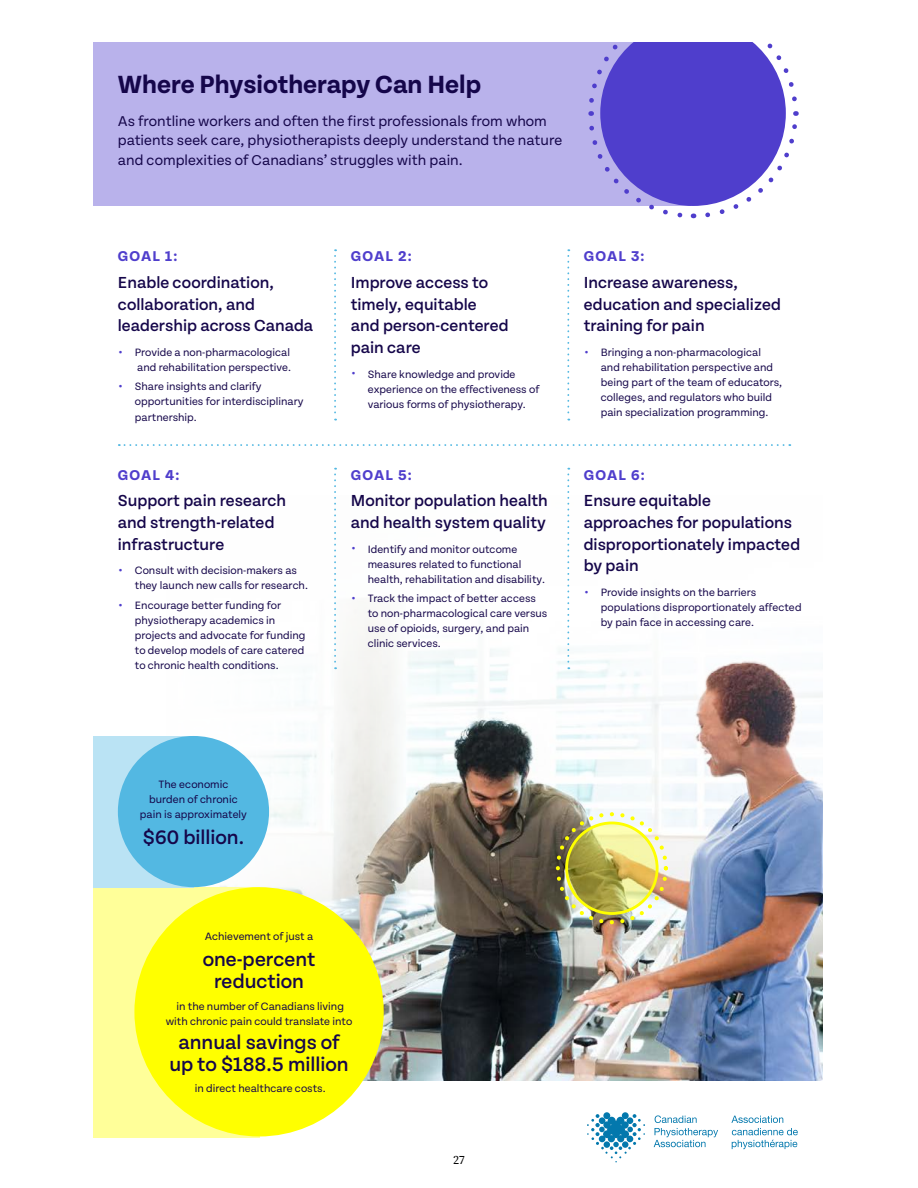
<style>
.page{position:relative;width:918px;height:1188px;background:#fff}
.page>*{position:absolute;margin:0;border:0;box-sizing:border-box;transform-origin:0 0}
.t1{font:700 26.4px "Tenon";color:#15064a}
.t2{font:500 20.85px/21.8px "Tenon";color:#15064a;text-align:center}
.t3{font:500 16.95px/21.8px "Tenon";color:#15064a}
.t4{font:15.15px/19.8px "Tenon";color:#15064a}
.t5{font:700 15.15px "Tenon";letter-spacing:.075em;color:#4f3ecc}
.t6{font:12px "Source Serif Variable";color:#000}
.t7{font:11.4px/15.1px "Tenon";color:#15064a}
.s1{font-size:15.15px;color:#4f3ecc}
</style>
<div class="page">
<img style="left:433px;top:985px;width:390px;height:96px">
<img style="left:433px;top:467px;width:390px;height:518px">
<div style="left:556px;top:812px;width:112px;height:112px;border:4px dashed #ff0;border-radius:50%"></div>
<img style="left:567px;top:823px;width:90px;height:90px">
<svg style="left:202px;top:467px;width:231px;height:614px"></svg>
<svg style="left:654px;top:1115px;width:64px;height:32px"></svg>
<svg style="left:731px;top:1116px;width:67px;height:33px"></svg>
<svg style="left:587px;top:1114px;width:58px;height:48px"></svg>
<div style="left:621px;top:1121px;width:8px;height:8px;background:#0378ad;border-radius:50%"></div>
<div style="left:621px;top:1130px;width:8px;height:8px;background:#0378ad;border-radius:50%"></div>
<div style="left:93px;top:887px;width:166px;height:250px;background:#ff9"></div>
<div style="left:93px;top:736px;width:100px;height:151px;background:#bae3f4"></div>
<div style="left:134px;top:887px;width:250px;height:249px;background:#ff0;border-radius:50%"></div>
<div style="left:118px;top:736px;width:151px;height:151px;background:#53b8e2;border-radius:50%"></div>
<div style="left:93px;top:43px;width:598px;height:163px;background:#b9b2eb"></div>
<svg style="left:588px;top:43px;width:211px;height:176px"></svg>
<svg style="left:334px;top:249px;width:2px;height:172px"></svg>
<svg style="left:334px;top:468px;width:2px;height:201px"></svg>
<svg style="left:567px;top:249px;width:2px;height:172px"></svg>
<svg style="left:567px;top:468px;width:2px;height:201px"></svg>
<svg style="left:119px;top:444px;width:671px;height:2px"></svg>
<h1 class="t1" style="left:118px;top:70px;width:365px">Where Physiotherapy Can Help</h1>
<h3 class="t4" style="left:118px;top:111px;width:446px">As frontline workers and often the first professionals from whom patients seek care, physiotherapists deeply understand the nature and complexities of Canadians’ struggles with pain.</h3>
<h3 class="t5" style="left:118px;top:248px;width:61px">GOAL 1:</h3>
<h3 class="t3" style="left:118px;top:272px;width:197px">Enable coordination, collaboration, and leadership across Canada</h3>
<p class="t7" style="left:118px;top:345px;width:175px;text-align:right"><span class="s1">•</span> Provide a non-pharmacological and rehabilitation perspective.</p>
<p class="t7" style="left:135px;top:379px;width:170px;text-indent:-17px"><span class="s1">•</span> Share insights and clarify opportunities for interdisciplinary partnership.</p>
<h3 class="t5" style="left:118px;top:467px;width:63px">GOAL 4:</h3>
<h3 class="t3" style="left:118px;top:490px;width:170px">Support pain research and strength-related infrastructure</h3>
<p class="t7" style="left:135px;top:563px;width:175px;text-indent:-17px"><span class="s1">•</span> Consult with decision-makers as they launch new calls for research.</p>
<p class="t7" style="left:135px;top:598px;width:172px;text-indent:-17px"><span class="s1">•</span> Encourage better funding for physiotherapy academics in projects and advocate for funding to develop models of care catered to chronic health conditions.</p>
<h3 class="t5" style="left:351px;top:248px;width:62px">GOAL 2:</h3>
<h3 class="t3" style="left:351px;top:272px;width:159px">Improve access to timely, equitable and person-centered pain care</h3>
<p class="t7" style="left:368px;top:366px;width:173px;text-indent:-17px"><span class="s1">•</span> Share knowledge and provide experience on the effectiveness of various forms of physiotherapy.</p>
<h3 class="t5" style="left:351px;top:467px;width:63px">GOAL 5:</h3>
<h3 class="t3" style="left:351px;top:490px;width:199px">Monitor population health and health system quality</h3>
<p class="t7" style="left:368px;top:541px;width:179px;text-indent:-17px"><span class="s1">•</span> Identify and monitor outcome measures related to functional health, rehabilitation and disability.</p>
<p class="t7" style="left:368px;top:591px;width:181px;text-indent:-17px"><span class="s1">•</span> Track the impact of better access to non-pharmacological care versus use of opioids, surgery, and pain clinic services.</p>
<h3 class="t5" style="left:584px;top:248px;width:62px">GOAL 3:</h3>
<h3 class="t3" style="left:584px;top:272px;width:199px">Increase awareness, education and specialized training for pain</h3>
<p class="t7" style="left:601px;top:345px;width:183px;text-indent:-17px"><span class="s1">•</span> Bringing a non-pharmacological and rehabilitation perspective and being part of the team of educators, colleges, and regulators who build pain specialization programming.</p>
<h3 class="t5" style="left:584px;top:467px;width:62px">GOAL 6:</h3>
<h3 class="t3" style="left:584px;top:490px;width:218px">Ensure equitable approaches for populations disproportionately impacted by pain</h3>
<p class="t7" style="left:601px;top:585px;width:202px;text-indent:-17px"><span class="s1">•</span> Provide insights on the barriers populations disproportionately affected by pain face in accessing care.</p>
<p class="t7" style="left:140px;top:777px;width:108px;text-align:center">The economic burden of chronic pain is approximately</p>
<h2 class="t2" style="left:143px;top:827px;width:103px">$60 billion.</h2>
<p class="t7" style="left:205px;top:929px;width:110px">Achievement of just a</p>
<h2 class="t2" style="left:203px;top:949px;width:114px">one-percent reduction</h2>
<p class="t7" style="left:166px;top:999px;width:188px;text-align:center">in the number of Canadians living with chronic pain could translate into</p>
<h2 class="t2" style="left:169px;top:1032px;width:181px">annual savings of up to $188.5 million</h2>
<p class="t7" style="left:195px;top:1081px;width:132px">in direct healthcare costs.</p>
<p class="t6" style="left:453px;top:1152px;width:13px">27</p>
</div>
